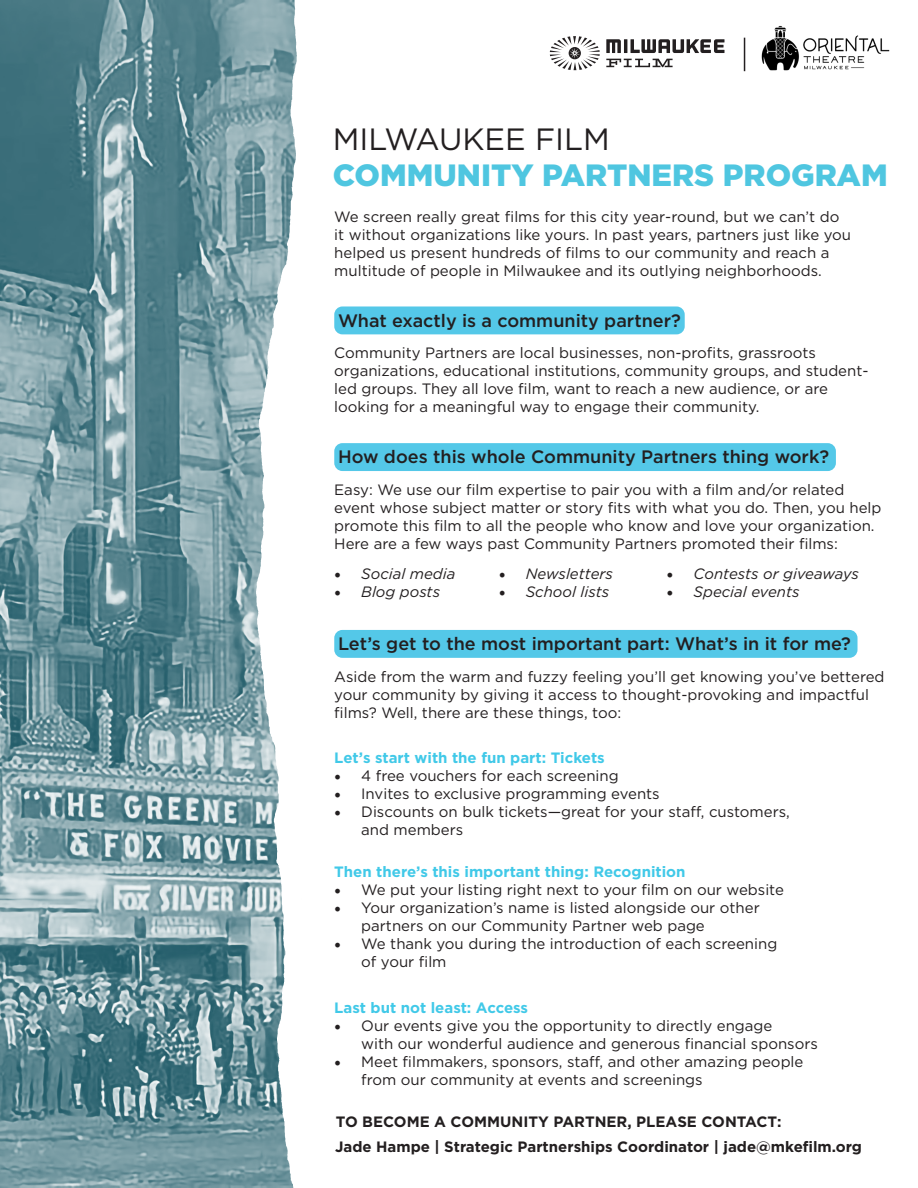
<style>
.page{position:relative;width:918px;height:1188px;background:#fff}
.page>*{position:absolute;margin:0;border:0;box-sizing:border-box;transform-origin:0 0}
.t1{font:900 30.75px "Gotham";color:#4fc6e0}
.t2{font:30.75px "Gotham";color:#231f20}
.t3{font:500 18px "Gotham";color:#231f20}
.t4{font:15px/18px "Gotham";color:#231f20}
.t5{font:700 15px "Gotham";color:#231f20}
.t6{font:700 15px "Gotham";color:#41c9e8}
.t7{font:italic 15px "Gotham";color:#231f20}
.s1{font-family:"Minion Pro";font-style:normal;font-size:18px}
.s2{font-family:"Minion Pro";font-size:18px}
</style>
<div class="page">
<svg style="left:0;top:0;width:229px;height:1188px;background:#6a919a"></svg>
<img style="left:208px;top:0;width:148px;height:940px">
<img style="left:229px;top:929px;width:126px;height:259px">
<div style="left:334px;top:306px;width:351px;height:28px;background:#54c8e8;border-radius:8px"></div>
<div style="left:334px;top:630px;width:524px;height:28px;background:#54c8e8;border-radius:8px"></div>
<div style="left:334px;top:443px;width:502px;height:28px;background:#54c8e8;border-radius:8px"></div>
<svg style="left:606px;top:39px;width:15px;height:14px"></svg>
<hr style="left:624px;top:39px;width:3px;height:14px;background:#231f20">
<svg style="left:631px;top:39px;width:94px;height:14px"></svg>
<svg style="left:606px;top:59px;width:67px;height:8px"></svg>
<svg style="left:550px;top:36px;width:50px;height:34px"></svg>
<img style="left:761px;top:25px;width:129px;height:46px">
<hr style="left:744px;top:38px;width:1px;height:33px;background:#231f20">
<p class="t2" style="left:333px;top:119px;width:278px">MILWAUKEE FILM</p>
<p class="t1" style="left:333px;top:153px;width:556px">COMMUNITY PARTNERS PROGRAM</p>
<p class="t4" style="left:334px;top:207px;width:518px">We screen really great films for this city year-round, but we can’t do it without organizations like yours. In past years, partners just like you helped us present hundreds of films to our community and reach a multitude of people in Milwaukee and its outlying neighborhoods.</p>
<p class="t3" style="left:338px;top:309px;width:344px">What exactly is a community partner?</p>
<p class="t4" style="left:334px;top:344px;width:536px">Community Partners are local businesses, non-profits, grassroots organizations, educational institutions, community groups, and student&shy;led groups. They all love film, want to reach a new audience, or are looking for a meaningful way to engage their community.</p>
<p class="t3" style="left:338px;top:445px;width:493px">How does this whole Community Partners thing work?</p>
<p class="t4" style="left:334px;top:480px;width:549px">Easy: We use our film expertise to pair you with a film and/or related event whose subject matter or story fits with what you do. Then, you help promote this film to all the people who know and love your organization.<br>Here are a few ways past Community Partners promoted their films:</p>
<p class="t7" style="left:334px;top:564px;width:123px"><span class="s1">•</span> Social media</p>
<p class="t7" style="left:334px;top:582px;width:107px"><span class="s1">•</span> Blog posts</p>
<p class="t7" style="left:499px;top:564px;width:116px"><span class="s1">•</span> Newsletters</p>
<p class="t7" style="left:499px;top:582px;width:112px"><span class="s1">•</span> School lists</p>
<p class="t7" style="left:667px;top:564px;width:194px"><span class="s1">•</span> Contests or giveaways</p>
<p class="t7" style="left:667px;top:582px;width:134px"><span class="s1">•</span> Special events</p>
<p class="t3" style="left:338px;top:632px;width:514px">Let’s get to the most important part: What’s in it for me?</p>
<p class="t4" style="left:334px;top:667px;width:552px">Aside from the warm and fuzzy feeling you’ll get knowing you’ve bettered your community by giving it access to thought-provoking and impactful films? Well, there are these things, too:</p>
<p class="t6" style="left:334px;top:748px;width:272px">Let’s start with the fun part: Tickets</p>
<p class="t4" style="left:334px;top:767px;width:286px"><span class="s2">•</span> 4 free vouchers for each screening</p>
<p class="t4" style="left:334px;top:785px;width:327px"><span class="s2">•</span> Invites to exclusive programming events</p>
<p class="t4" style="left:334px;top:803px;width:457px"><span class="s2">•</span> Discounts on bulk tickets—great for your staff, customers,</p>
<p class="t4" style="left:361px;top:821px;width:104px">and members</p>
<p class="t6" style="left:334px;top:862px;width:353px">Then there’s this important thing: Recognition</p>
<p class="t4" style="left:334px;top:880px;width:451px"><span class="s2">•</span> We put your listing right next to your film on our website</p>
<p class="t4" style="left:361px;top:898px;width:400px;text-indent:-27px"><span class="s2">•</span> Your organization’s name is listed alongside our other partners on our Community Partner web page</p>
<p class="t4" style="left:361px;top:934px;width:418px;text-indent:-27px"><span class="s2">•</span> We thank you during the introduction of each screening of your film</p>
<p class="t6" style="left:334px;top:998px;width:195px">Last but not least: Access</p>
<p class="t4" style="left:361px;top:1016px;width:458px;text-indent:-27px"><span class="s2">•</span> Our events give you the opportunity to directly engage<br>with our wonderful audience and generous financial sponsors</p>
<p class="t4" style="left:361px;top:1052px;width:444px;text-indent:-27px"><span class="s2">•</span> Meet filmmakers, sponsors, staff, and other amazing people from our community at events and screenings</p>
<p class="t5" style="left:336px;top:1111px;width:447px">TO BECOME A COMMUNITY PARTNER, PLEASE CONTACT:</p>
<p class="t5" style="left:335px;top:1136px;width:529px">Jade Hampe | Strategic Partnerships Coordinator | jade@mkefilm.org</p>
</div>
